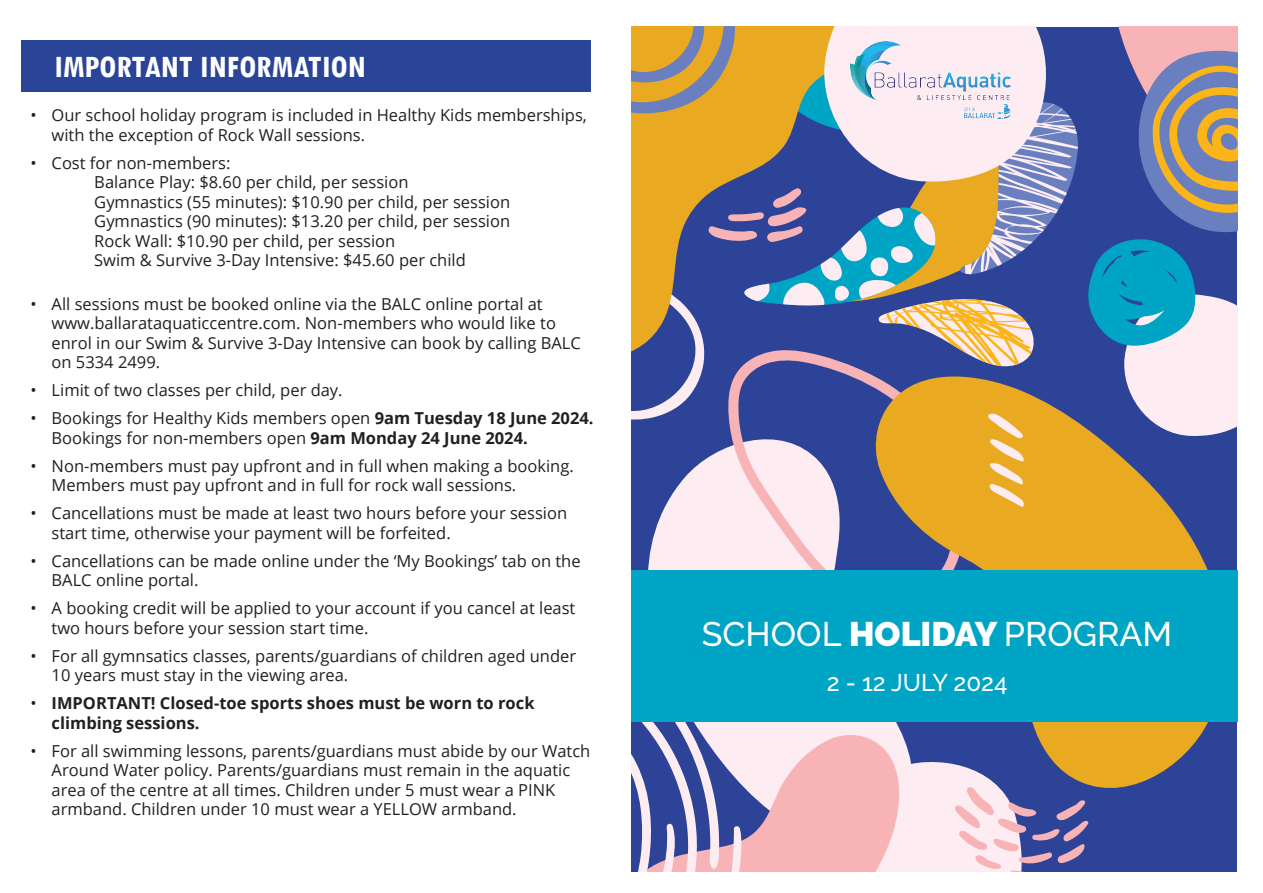
<style>
.page{position:relative;width:1263px;height:893px;background:#fff}
.page>*{position:absolute;margin:0;border:0;box-sizing:border-box;transform-origin:0 0}
.t1{font:500 34.05px "Raleway";color:#fff}
.t2{font:700 condensed 33px "Tw Cen";color:#fff}
.t3{font:500 24.15px "Raleway";color:#fff}
.t4{font:16.5px/19.5px "Open Sans";color:#231f20}
.t5{font:700 16.5px/19.5px "Open Sans";color:#231f20}
.s1{font-weight:700}
.s2{font-weight:400}
.s3{font-weight:900}
</style>
<div class="page">
<div style="left:21px;top:40px;width:570px;height:52px;background:#2a4497"></div>
<div style="left:631px;top:27px;width:606px;height:845px;background:#2c4397"></div>
<svg style="left:631px;top:508px;width:96px;height:63px;fill:#fdedf3"></svg>
<svg style="left:727px;top:508px;width:148px;height:63px;fill:#fdedf3"></svg>
<svg style="left:631px;top:722px;width:458px;height:150px"></svg>
<svg style="left:875px;top:423px;width:362px;height:386px"></svg>
<div style="left:631px;top:571px;width:606px;height:151px;background:#00a4c5"></div>
<svg style="left:1086px;top:27px;width:151px;height:410px"></svg>
<svg style="left:631px;top:27px;width:448px;height:481px"></svg>
<img style="left:851px;top:41px;width:159px;height:77px">
<p class="t2" style="left:54px;top:47px;width:313px">IMPORTANT INFORMATION</p>
<p class="t4" style="left:52px;top:105px;width:537px;text-indent:-21px">• Our school holiday program is included in Healthy Kids memberships, with the exception of Rock Wall sessions.</p>
<p class="t4" style="left:30px;top:153px;width:202px">• Cost for non-members:</p>
<p class="t4" style="left:94px;top:172px;width:316px">Balance Play: $8.60 per child, per session</p>
<p class="t4" style="left:94px;top:192px;width:417px">Gymnastics (55 minutes): $10.90 per child, per session</p>
<p class="t4" style="left:94px;top:211px;width:417px">Gymnastics (90 minutes): $13.20 per child, per session</p>
<p class="t4" style="left:94px;top:231px;width:373px">Rock Wall: $10.90 per child, per session<br>Swim &amp; Survive 3-Day Intensive: $45.60 per child</p>
<p class="t4" style="left:52px;top:294px;width:531px;text-indent:-21px">• All sessions must be booked online via the BALC online portal at www.ballarataquaticcentre.com. Non-members who would like to enrol in our Swim &amp; Survive 3-Day Intensive can book by calling BALC on 5334 2499.</p>
<p class="t4" style="left:30px;top:380px;width:314px">• Limit of two classes per child, per day.</p>
<p class="t4" style="left:52px;top:408px;width:543px;text-indent:-21px">• Bookings for Healthy Kids members open <span class="s1">9am Tuesday 18 June 2024.<br></span>Bookings for non-members open <span class="s1">9am Monday 24 June 2024.</span></p>
<p class="t4" style="left:52px;top:456px;width:524px;text-indent:-21px">• Non-members must pay upfront and in full when making a booking.<br>Members must pay upfront and in full for rock wall sessions.</p>
<p class="t4" style="left:52px;top:503px;width:517px;text-indent:-21px">• Cancellations must be made at least two hours before your session start time, otherwise your payment will be forfeited.</p>
<p class="t4" style="left:52px;top:551px;width:531px;text-indent:-21px">• Cancellations can be made online under the ‘My Bookings’ tab on the<br>BALC online portal.</p>
<p class="t4" style="left:52px;top:598px;width:525px;text-indent:-21px">• A booking credit will be applied to your account if you cancel at least two hours before your session start time.</p>
<p class="t4" style="left:52px;top:646px;width:526px;text-indent:-21px">• For all gymnsatics classes, parents/guardians of children aged under<br>10 years must stay in the viewing area.</p>
<p class="t5" style="left:52px;top:693px;width:484px;text-indent:-21px"><span class="s2">•</span> IMPORTANT! Closed-toe sports shoes must be worn to rock climbing sessions.</p>
<p class="t4" style="left:52px;top:741px;width:540px;text-indent:-21px">• For all swimming lessons, parents/guardians must abide by our Watch Around Water policy. Parents/guardians must remain in the aquatic area of the centre at all times. Children under 5 must wear a PINK armband. Children under 10 must wear a YELLOW armband.</p>
<p class="t1" style="left:702px;top:615px;width:472px">SCHOOL <span class="s3">HOLIDAY</span> PROGRAM</p>
<p class="t3" style="left:827px;top:668px;width:182px">2 - 12 JULY 2024</p>
</div>
